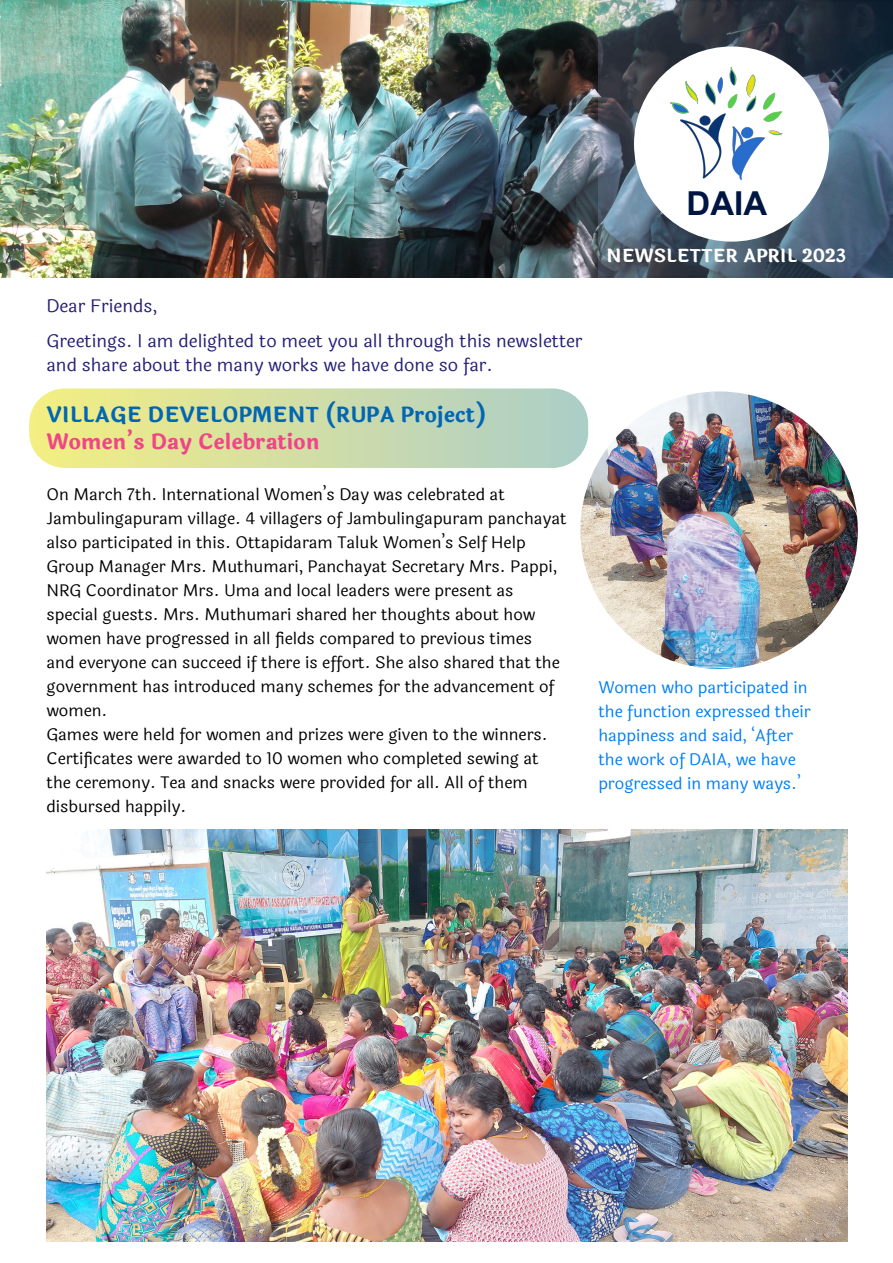
<style>
.page{position:relative;width:893px;height:1263px;background:#fff}
.page>*{position:absolute;margin:0;border:0;box-sizing:border-box;transform-origin:0 0}
.t1{font:700 33px "Arial";color:#001642}
.t2{font:700 21px "Laila";color:#0166b3}
.t3{font:700 21px "Laila";color:#ef4589}
.t4{font:18px/24px "Laila";color:#242076}
.t5{font:700 18px "Laila";color:#fff}
.t6{font:16.5px/24px "Laila";color:#000}
.t7{font:16.5px/24px "Laila";color:#007ef6}
</style>
<div class="page">
<svg style="left:29px;top:388px;width:559px;height:80px;background:#d1dea8"></svg>
<img style="left:46px;top:829px;width:801px;height:413px">
<img style="left:0;top:0;width:893px;height:277px">
<img style="left:599px;top:1px;width:292px;height:276px">
<div style="left:634px;top:47px;width:195px;height:195px;background:#fff;border-radius:50%"></div>
<img style="left:650px;top:50px;width:152px;height:151px">
<img style="left:580px;top:391px;width:278px;height:278px;border-radius:139px">
<p class="t4" style="left:46px;top:294px;width:112px">Dear Friends,</p>
<p class="t4" style="left:46px;top:329px;width:538px">Greetings. I am delighted to meet you all through this newsletter and share about the many works we have done so far.</p>
<p class="t2" style="left:46px;top:399px;width:441px">VILLAGE DEVELOPMENT (RUPA Project)</p>
<p class="t3" style="left:46px;top:426px;width:274px">Women’s Day Celebration</p>
<p class="t6" style="left:46px;top:482px;width:522px">On March 7th. International Women’s Day was celebrated at Jambulingapuram village. 4 villagers of Jambulingapuram panchayat also participated in this. Ottapidaram Taluk Women’s Self Help Group Manager Mrs. Muthumari, Panchayat Secretary Mrs. Pappi, NRG Coordinator Mrs. Uma and local leaders were present as special guests. Mrs. Muthumari shared her thoughts about how women have progressed in all fields compared to previous times<br>and everyone can succeed if there is effort. She also shared that the government has introduced many schemes for the advancement of women.</p>
<p class="t6" style="left:46px;top:722px;width:503px">Games were held for women and prizes were given to the winners.<br>Certificates were awarded to 10 women who completed sewing at the ceremony. Tea and snacks were provided for all. All of them disbursed happily.</p>
<p class="t1" style="left:686px;top:180px;width:82px">DAIA</p>
<p class="t5" style="left:606px;top:242px;width:241px">NEWSLETTER APRIL 2023</p>
<p class="t7" style="left:598px;top:676px;width:214px">Women who participated in the function expressed their happiness and said, ‘After the work of DAIA, we have progressed in many ways.’</p>
</div>
